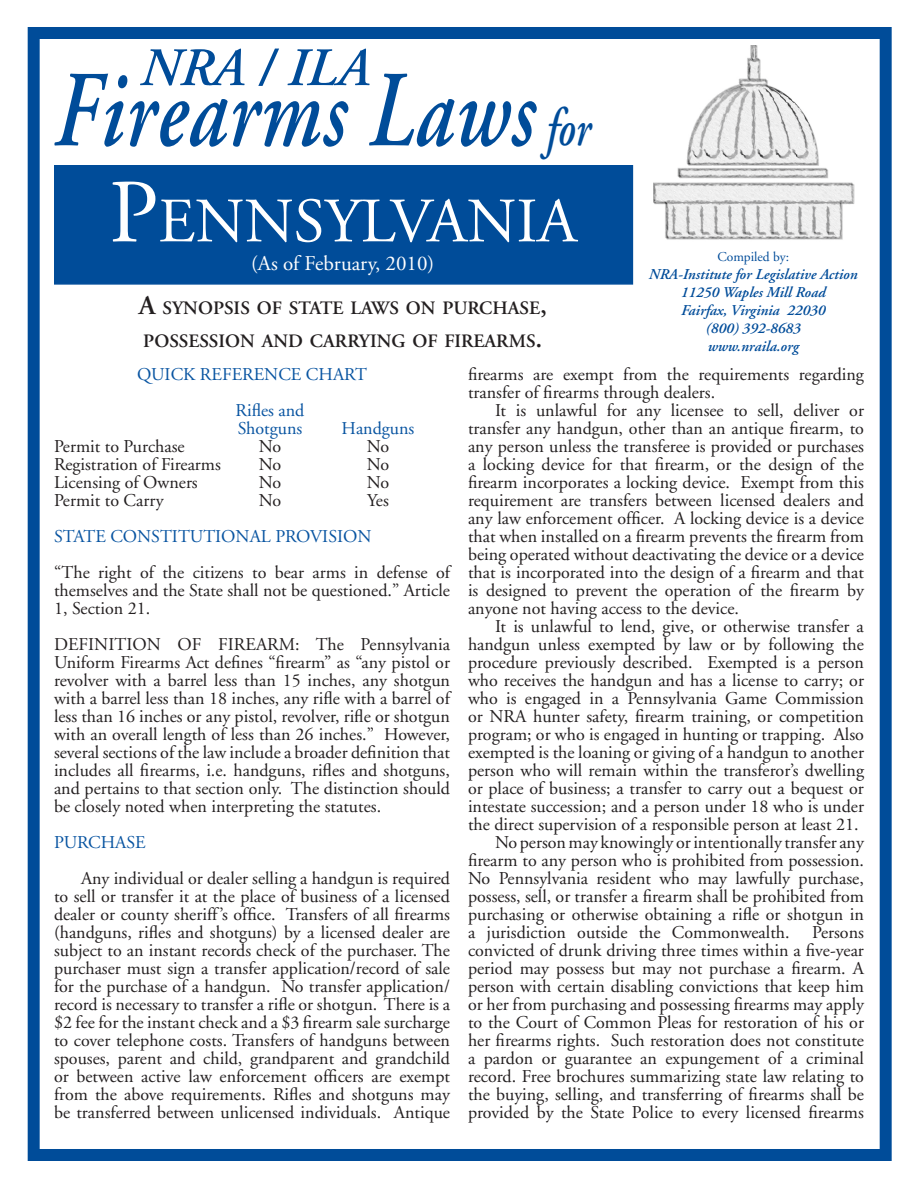
<style>
.page{position:relative;width:918px;height:1188px;background:#fff}
.page>*{position:absolute;margin:0;border:0;box-sizing:border-box;transform-origin:0 0}
.t1{font:italic 600 108px "Adobe Garamond";letter-spacing:.02em;color:#004c99;scale:.75 1}
.t2{font:63px "Adobe Garamond";color:#fff}
.t3{font:italic 600 54px "Adobe Garamond";color:#004c99}
.t4{font:21px "Adobe Garamond";color:#fff}
.t5{font:600 18.9px/32.4px "Adobe Garamond";color:#231f20}
.t6{font:18px/18px "Adobe Garamond";color:#231f20;text-align:justify}
.t7{font:18px/36px "Adobe Garamond";color:#0854a1}
.t8{font:italic 600 15px/18px "Adobe Garamond";color:#004c99;text-align:center}
.t9{font:13.5px "Adobe Garamond";color:#004c99}
.s1{font-size:54px}
.s2{font-size:90px}
.s3{font-size:27px}
</style>
<div class="page">
<div style="left:28px;top:27px;width:864px;height:1134px;border:12px solid #004c99"></div>
<div style="left:54px;top:165px;width:579px;height:120px;background:#004c99;border:2px solid #004c99"></div>
<img style="left:653px;top:45px;width:201px;height:195px">
<h3 class="t3" style="left:140px;top:38px;width:231px">NRA / ILA</h3>
<h1 class="t1" style="left:54px;top:52px;width:717px">Firearms Laws <span class="s1">for</span></h1>
<h2 class="t2" style="left:109px;top:188px;width:469px"><span class="s2">P</span>ENNSYLVANIA</h2>
<p class="t4" style="left:251px;top:252px;width:185px">(As of February, 2010)</p>
<p class="t5" style="left:139px;top:293px;width:410px"><span class="s3">A</span> SYNOPSIS OF STATE LAWS ON PURCHASE<span class="s3">,<br></span>POSSESSION AND CARRYING OF FIREARMS<span class="s3">.</span></p>
<p class="t9" style="left:717px;top:249px;width:73px">Compiled by:</p>
<p class="t8" style="left:649px;top:265px;width:210px">NRA-Institute for Legislative Action<br>11250 Waples Mill Road<br>Fairfax, Virginia 22030<br>(800) 392-8683<br>www.nraila.org</p>
<p class="t7" style="left:236px;top:357px;width:133px;text-indent:-98px">QUICK REFERENCE CHART<br>Rifles and</p>
<p class="t7" style="left:238px;top:411px;width:66px">Shotguns</p>
<p class="t7" style="left:342px;top:411px;width:74px">Handguns</p>
<p class="t6" style="left:54px;top:438px;width:132px">Permit to Purchase</p>
<p class="t6" style="left:259px;top:438px;width:24px">No</p>
<p class="t6" style="left:367px;top:438px;width:24px">No</p>
<p class="t6" style="left:54px;top:456px;width:168px">Registration of Firearms</p>
<p class="t6" style="left:259px;top:456px;width:24px">No</p>
<p class="t6" style="left:367px;top:456px;width:24px">No</p>
<p class="t6" style="left:54px;top:474px;width:145px">Licensing of Owners</p>
<p class="t6" style="left:259px;top:474px;width:24px">No</p>
<p class="t6" style="left:367px;top:474px;width:24px">No</p>
<p class="t6" style="left:54px;top:492px;width:111px">Permit to Carry</p>
<p class="t6" style="left:259px;top:492px;width:24px">No</p>
<p class="t6" style="left:367px;top:492px;width:23px">Yes</p>
<p class="t7" style="left:54px;top:519px;width:319px">STATE CONSTITUTIONAL PROVISION</p>
<p class="t6" style="left:54px;top:564px;width:398px">“The right of the citizens to bear arms in defense of themselves and the State shall not be questioned.” Article 1, Section 21.</p>
<p class="t6" style="left:54px;top:636px;width:398px">DEFINITION OF FIREARM: The Pennsylvania Uniform Firearms Act defines “firearm” as “any pistol or revolver with a barrel less than 15 inches, any shotgun with a barrel less than 18 inches, any rifle with a barrel of less than 16 inches or any pistol, revolver, rifle or shotgun with an overall length of less than 26 inches.” However, several sections of the law include a broader definition that includes all firearms, i.e. handguns, rifles and shotguns, and pertains to that section only. The distinction should be closely noted when interpreting the statutes.</p>
<p class="t7" style="left:54px;top:825px;width:93px">PURCHASE</p>
<p class="t6" style="left:54px;top:870px;width:398px;text-indent:27px">Any individual or dealer selling a handgun is required to sell or transfer it at the place of business of a licensed dealer or county sheriff’s office. Transfers of all firearms (handguns, rifles and shotguns) by a licensed dealer are subject to an instant records check of the purchaser. The purchaser must sign a transfer application/record of sale for the purchase of a handgun. No transfer application/ record is necessary to transfer a rifle or shotgun. There is a $2 fee for the instant check and a $3 firearm sale surcharge to cover telephone costs. Transfers of handguns between spouses, parent and child, grandparent and grandchild or between active law enforcement officers are exempt from the above requirements. Rifles and shotguns may be transferred between unlicensed individuals. Antique</p>
<p class="t6" style="left:468px;top:366px;width:398px">firearms are exempt from the requirements regarding transfer of firearms through dealers.</p>
<p class="t6" style="left:468px;top:402px;width:398px;text-indent:27px">It is unlawful for any licensee to sell, deliver or transfer any handgun, other than an antique firearm, to any person unless the transferee is provided or purchases a locking device for that firearm, or the design of the firearm incorporates a locking device. Exempt from this requirement are transfers between licensed dealers and any law enforcement officer. A locking device is a device that when installed on a firearm prevents the firearm from being operated without deactivating the device or a device that is incorporated into the design of a firearm and that is designed to prevent the operation of the firearm by anyone not having access to the device.</p>
<p class="t6" style="left:495px;top:618px;width:370px">It is unlawful to lend, give, or otherwise transfer a</p>
<p class="t6" style="left:468px;top:636px;width:398px">handgun unless exempted by law or by following the</p>
<p class="t6" style="left:468px;top:654px;width:397px">procedure previously described. Exempted is a person</p>
<p class="t6" style="left:468px;top:672px;width:398px">who receives the handgun and has a license to carry; or</p>
<p class="t6" style="left:468px;top:690px;width:397px">who is engaged in a Pennsylvania Game Commission</p>
<p class="t6" style="left:468px;top:708px;width:397px">or NRA hunter safety, firearm training, or competition</p>
<p class="t6" style="left:468px;top:726px;width:397px">program; or who is engaged in hunting or trapping. Also</p>
<p class="t6" style="left:468px;top:744px;width:398px">exempted is the loaning or giving of a handgun to another</p>
<p class="t6" style="left:468px;top:762px;width:398px">person who will remain within the transferor’s dwelling</p>
<p class="t6" style="left:468px;top:780px;width:397px">or place of business; a transfer to carry out a bequest or</p>
<p class="t6" style="left:468px;top:798px;width:398px">intestate succession; and a person under 18 who is under</p>
<p class="t6" style="left:468px;top:816px;width:392px">the direct supervision of a responsible person at least 21.</p>
<p class="t6" style="left:495px;top:834px;width:370px">No person may knowingly or intentionally transfer any</p>
<p class="t6" style="left:468px;top:852px;width:398px">firearm to any person who is prohibited from possession.</p>
<p class="t6" style="left:468px;top:870px;width:397px">No Pennsylvania resident who may lawfully purchase,</p>
<p class="t6" style="left:468px;top:888px;width:398px">possess, sell, or transfer a firearm shall be prohibited from</p>
<p class="t6" style="left:468px;top:906px;width:397px">purchasing or otherwise obtaining a rifle or shotgun in</p>
<p class="t6" style="left:468px;top:924px;width:323px">a jurisdiction outside the Commonwealth.</p>
<p class="t6" style="left:468px;top:924px;width:398px;text-indent:344px">Persons convicted of drunk driving three times within a five-year period may possess but may not purchase a firearm. A person with certain disabling convictions that keep him or her from purchasing and possessing firearms may apply to the Court of Common Pleas for restoration of his or her firearms rights. Such restoration does not constitute a pardon or guarantee an expungement of a criminal record. Free brochures summarizing state law relating to the buying, selling, and transferring of firearms shall be provided by the State Police to every licensed firearms</p>
</div>
